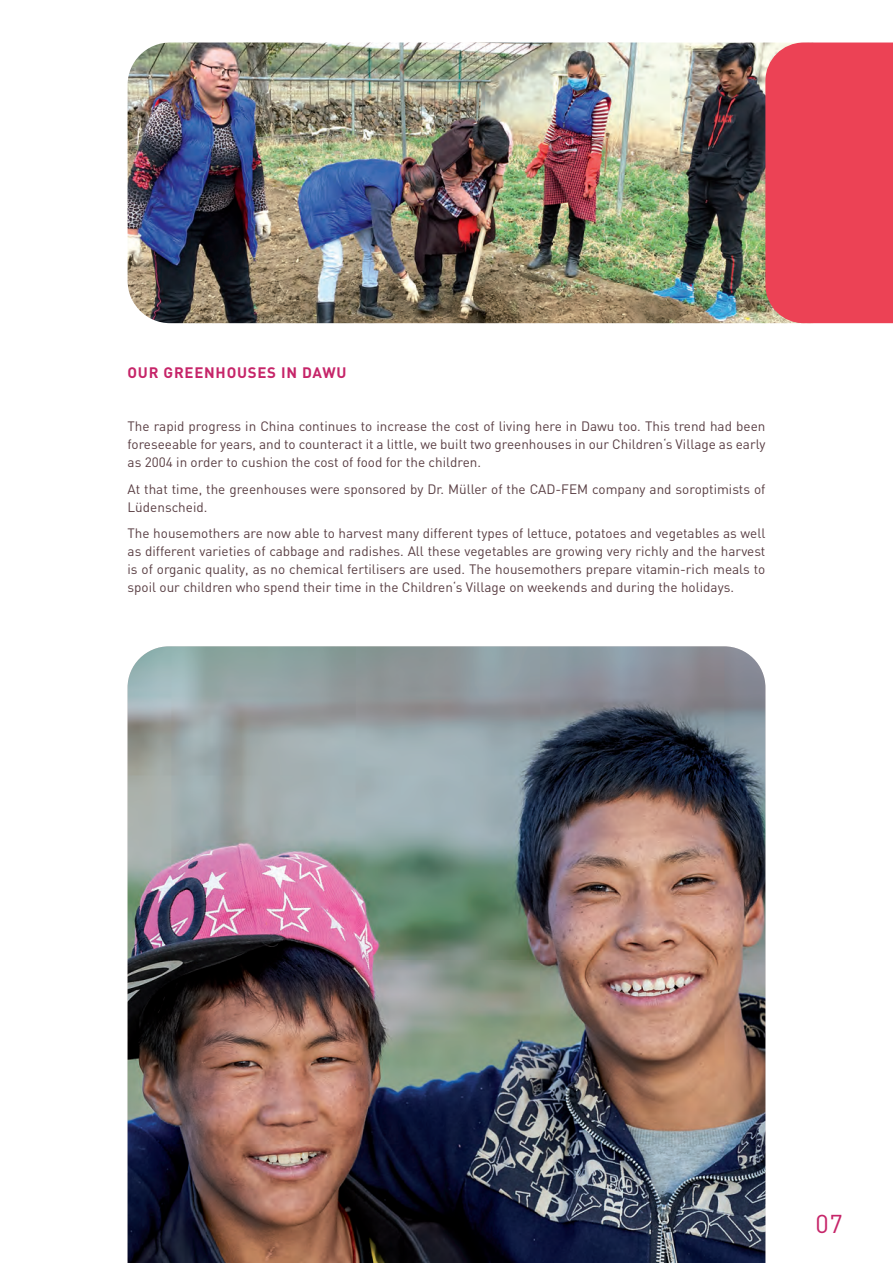
<style>
.page{position:relative;width:893px;height:1263px;background:#fff}
.page>*{position:absolute;margin:0;border:0;box-sizing:border-box;transform-origin:0 0}
.t1{font:25.5px "DIN";color:#c62569}
.t2{font:700 15px "DIN";letter-spacing:.05em;color:#c62569}
.t3{font:13.5px/18px "DIN";color:#593e43;text-align:justify}
</style>
<div class="page">
<img style="left:128px;top:646px;width:637px;height:617px">
<img style="left:128px;top:43px;width:637px;height:280px">
<svg style="left:765px;top:43px;width:128px;height:280px;background:#e94758"></svg>
<p class="t2" style="left:128px;top:363px;width:220px">OUR GREENHOUSES IN DAWU</p>
<p class="t3" style="left:128px;top:417px;width:639px">The rapid progress in China continues to increase the cost of living here in Dawu too. This trend had been foreseeable for years, and to counteract it a little, we built two greenhouses in our Children‘s Village as early as 2004 in order to cushion the cost of food for the children.</p>
<p class="t3" style="left:128px;top:480px;width:639px">At that time, the greenhouses were sponsored by Dr. Müller of the CAD-FEM company and soroptimists of<br>Lüdenscheid.</p>
<p class="t3" style="left:128px;top:524px;width:639px">The housemothers are now able to harvest many different types of lettuce, potatoes and vegetables as well as different varieties of cabbage and radishes. All these vegetables are growing very richly and the harvest is of organic quality, as no chemical fertilisers are used. The housemothers prepare vitamin-rich meals to spoil our children who spend their time in the Children‘s Village on weekends and during the holidays.</p>
<h1 class="t1" style="left:816px;top:1207px;width:29px">07</h1>
</div>
